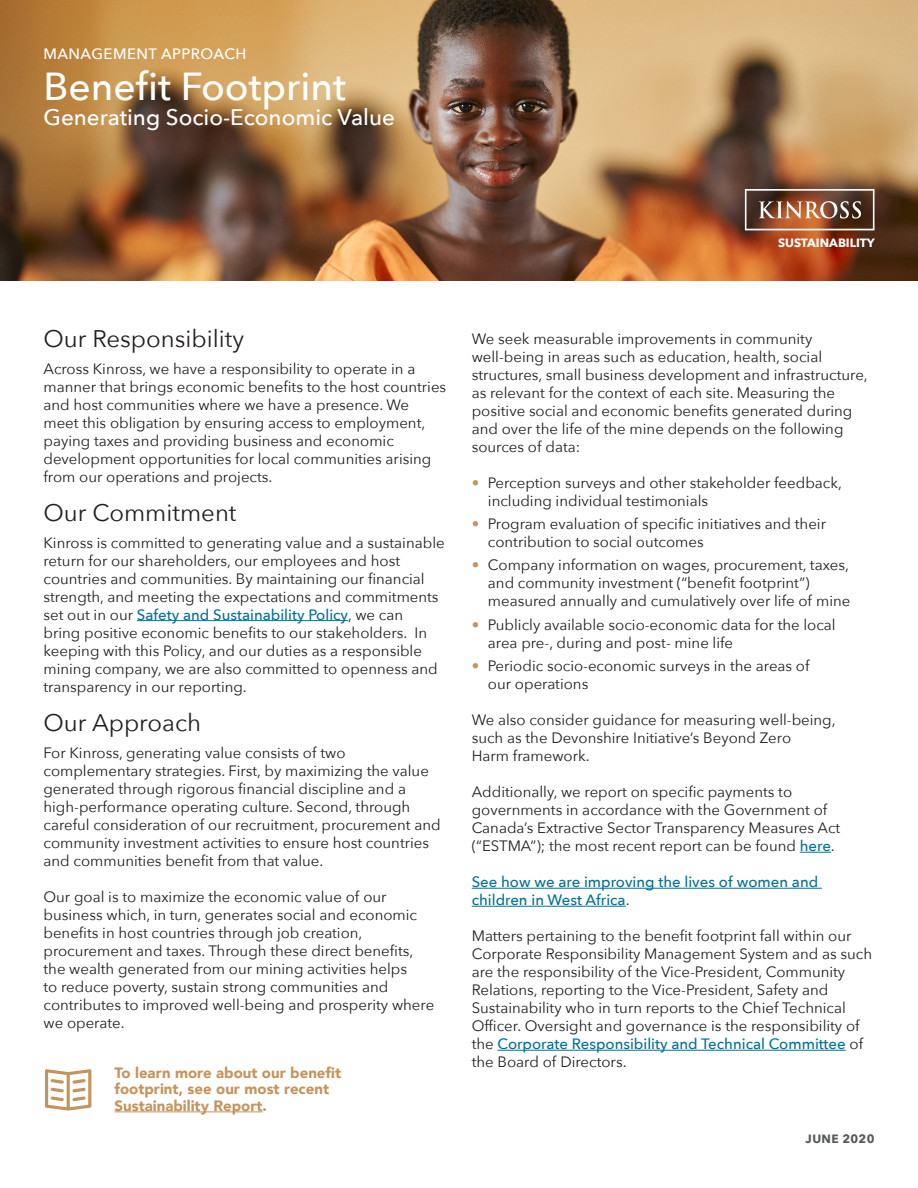
<style>
.page{position:relative;width:918px;height:1188px;background:#fff}
.page>*{position:absolute;margin:0;border:0;box-sizing:border-box;transform-origin:0 0}
.t1{font:500 39px "Avenir Next";color:#fff}
.t2{font:24px "Avenir Next";color:#231f20}
.t3{font:500 22.5px "Avenir Next";color:#fff}
.t4{font:15px/18px "Avenir Next";color:#231f20}
.t5{font:900 15px/16.5px "Avenir";color:#c3945d}
.t6{font:500 15px "Avenir Next";color:#007297}
.t7{font:500 15px "Avenir Next";letter-spacing:.03em;color:#fff}
.t8{font:700 12px "Avenir Next";color:#fff}
.t9{font:700 12px "Avenir Next";letter-spacing:.03em;color:#57585a}
.s1{font-weight:500;color:#007297}
.s2{color:#c3945d}
.s3{font-weight:400;color:#231f20}
</style>
<div class="page">
<img style="left:0;top:0;width:918px;height:281px">
<hr style="left:137px;top:620px;width:211px;height:1px;background:#007297">
<hr style="left:800px;top:852px;width:31px;height:1px;background:#007297">
<hr style="left:472px;top:888px;width:350px;height:1px;background:#007297">
<hr style="left:472px;top:906px;width:154px;height:1px;background:#007297">
<hr style="left:498px;top:1050px;width:348px;height:1px;background:#007297">
<hr style="left:115px;top:1112px;width:148px;height:1px;background:#c3945d">
<svg style="left:45px;top:1069px;width:46px;height:42px"></svg>
<svg style="left:745px;top:189px;width:129px;height:41px;background:#8b624d"></svg>
<p class="t7" style="left:44px;top:41px;width:204px">MANAGEMENT APPROACH</p>
<p class="t1" style="left:44px;top:53px;width:304px">Benefit Footprint</p>
<p class="t3" style="left:44px;top:98px;width:353px">Generating Socio-Economic Value</p>
<p class="t8" style="left:778px;top:232px;width:98px">SUSTAINABILITY</p>
<p class="t2" style="left:44px;top:318px;width:202px">Our Responsibility</p>
<p class="t4" style="left:44px;top:359px;width:404px">Across Kinross, we have a responsibility to operate in a manner that brings economic benefits to the host countries and host communities where we have a presence. We meet this obligation by ensuring access to employment, paying taxes and providing business and economic development opportunities for local communities arising from our operations and projects.</p>
<p class="t2" style="left:44px;top:492px;width:195px">Our Commitment</p>
<p class="t4" style="left:44px;top:533px;width:403px">Kinross is committed to generating value and a sustainable return for our shareholders, our employees and host countries and communities. By maintaining our financial strength, and meeting the expectations and commitments set out in our <span class="s1">Safety and Sustainability Policy</span>, we can<br>bring positive economic benefits to our stakeholders. In keeping with this Policy, and our duties as a responsible mining company, we are also committed to openness and transparency in our reporting.</p>
<p class="t2" style="left:44px;top:702px;width:159px">Our Approach</p>
<p class="t4" style="left:44px;top:743px;width:399px">For Kinross, generating value consists of two complementary strategies. First, by maximizing the value generated through rigorous financial discipline and a high-performance operating culture. Second, through careful consideration of our recruitment, procurement and community investment activities to ensure host countries and communities benefit from that value.</p>
<p class="t4" style="left:44px;top:887px;width:392px">Our goal is to maximize the economic value of our business which, in turn, generates social and economic benefits in host countries through job creation, procurement and taxes. Through these direct benefits, the wealth generated from our mining activities helps<br>to reduce poverty, sustain strong communities and contributes to improved well-being and prosperity where we operate.</p>
<p class="t5" style="left:115px;top:1064px;width:228px">To learn more about our benefit footprint, see our most recent<br>Sustainability Report.</p>
<p class="t4" style="left:472px;top:329px;width:398px">We seek measurable improvements in community well-being in areas such as education, health, social structures, small business development and infrastructure, as relevant for the context of each site. Measuring the positive social and economic benefits generated during and over the life of the mine depends on the following sources of data:</p>
<p class="t4" style="left:488px;top:473px;width:356px;text-indent:-16px"><span class="s2">•</span> Perception surveys and other stakeholder feedback, including individual testimonials</p>
<p class="t4" style="left:488px;top:514px;width:340px;text-indent:-16px"><span class="s2">•</span> Program evaluation of specific initiatives and their contribution to social outcomes</p>
<p class="t4" style="left:488px;top:555px;width:364px;text-indent:-16px"><span class="s2">•</span> Company information on wages, procurement, taxes, and community investment (“benefit footprint”) measured annually and cumulatively over life of mine</p>
<p class="t4" style="left:488px;top:615px;width:349px;text-indent:-16px"><span class="s2">•</span> Publicly available socio-economic data for the local area pre-, during and post- mine life</p>
<p class="t4" style="left:488px;top:656px;width:323px;text-indent:-16px"><span class="s2">•</span> Periodic socio-economic surveys in the areas of our operations</p>
<p class="t4" style="left:472px;top:710px;width:365px">We also consider guidance for measuring well-being, such as the Devonshire Initiative’s Beyond Zero<br>Harm framework.</p>
<p class="t4" style="left:472px;top:782px;width:370px">Additionally, we report on specific payments to governments in accordance with the Government of Canada’s Extractive Sector Transparency Measures Act (“ESTMA”); the most recent report can be found <span class="s1">here</span>.</p>
<p class="t6" style="left:472px;top:869px;width:348px">See how we are improving the lives of women and</p>
<p class="t6" style="left:472px;top:887px;width:159px">children in West Africa<span class="s3">.</span></p>
<p class="t4" style="left:472px;top:926px;width:402px">Matters pertaining to the benefit footprint fall within our Corporate Responsibility Management System and as such are the responsibility of the Vice-President, Community Relations, reporting to the Vice-President, Safety and Sustainability who in turn reports to the Chief Technical Officer. Oversight and governance is the responsibility of the <span class="s1">Corporate Responsibility and Technical Committee</span> of the Board of Directors.</p>
<p class="t9" style="left:806px;top:1129px;width:70px">JUNE 2020</p>
</div>
